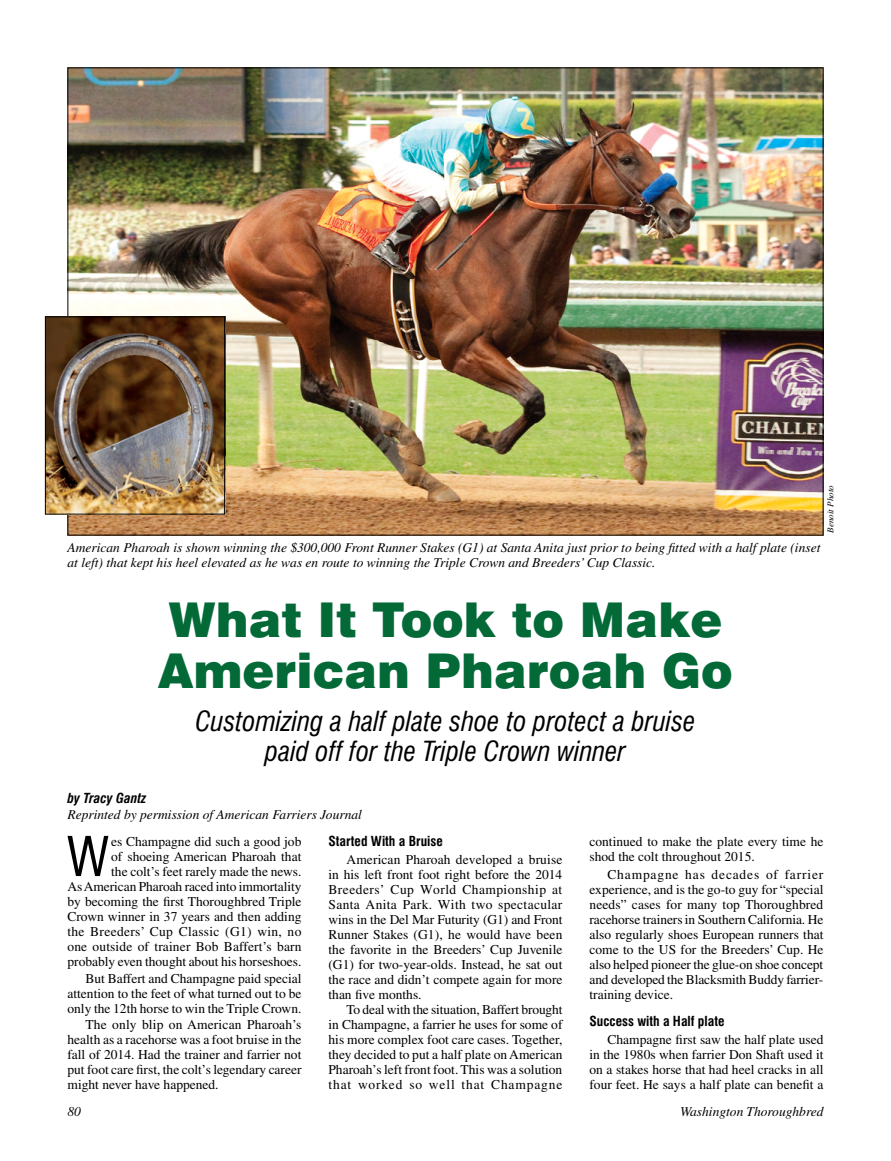
<style>
.page{position:relative;width:891px;height:1161px;background:#fff}
.page>*{position:absolute;margin:0;border:0;box-sizing:border-box;transform-origin:0 0}
.t1{font:condensed 53.4px "Swiss 721 BT";color:#000}
.t2{font:900 48px/51px "Swiss 721 BT";color:#026937}
.t3{font:italic condensed 27px/30px "Swiss 721 BT";color:#000;text-align:center}
.t4{font:13.5px/15px "Times";color:#000;text-align:justify}
.t5{font:italic 13.5px/15px "Times";color:#000}
.t6{font:700 condensed 13.5px "Swiss 721 BT";color:#000}
.t7{font:italic 700 condensed 13.5px "Swiss 721 BT";color:#000}
.t8{font:italic 9px "Times";color:#000}
</style>
<div class="page">
<img style="left:70px;top:70px;width:752px;height:464px">
<img style="left:47px;top:318px;width:176px;height:194px">
<div style="left:45px;top:316px;width:180px;height:198px;border:1px solid #000"></div>
<p class="t8" style="left:826px;top:532px;width:49px;rotate:-90deg">Benoit Photo</p>
<p class="t5" style="left:68px;top:540px;width:754px">American Pharoah is shown winning the $300,000 Front Runner Stakes (G1) at Santa Anita just prior to being fitted with a half plate (inset at left) that kept his heel elevated as he was en route to winning the Triple Crown and Breeders’ Cup Classic.</p>
<h2 class="t2" style="left:158px;top:594px;width:576px">What It Took to Make<br>American Pharoah Go</h2>
<h3 class="t3" style="left:195px;top:707px;width:502px">Customizing a half plate shoe to protect a bruise paid off for the Triple Crown winner</h3>
<p class="t7" style="left:67px;top:790px;width:80px">by Tracy Gantz</p>
<p class="t5" style="left:67px;top:807px;width:296px">Reprinted by permission of American Farriers Journal</p>
<h1 class="t1" style="left:67px;top:825px;width:44px">W</h1>
<p class="t4" style="left:67px;top:834px;width:236px;text-align:right">es Champagne did such a good job<br>of shoeing American Pharoah that<br>the colt’s feet rarely made the news.<br>As American Pharoah raced into immortality by becoming the first Thoroughbred Triple Crown winner in 37 years and then adding the Breeders’ Cup Classic (G1) win, no one outside of trainer Bob Baffert’s barn probably even thought about his horseshoes.</p>
<p class="t4" style="left:67px;top:970px;width:236px;text-indent:18px">But Baffert and Champagne paid special attention to the feet of what turned out to be only the 12th horse to win the Triple Crown.</p>
<p class="t4" style="left:67px;top:1017px;width:236px;text-indent:18px">The only blip on American Pharoah’s health as a racehorse was a foot bruise in the fall of 2014. Had the trainer and farrier not put foot care first, the colt’s legendary career might never have happened.</p>
<p class="t6" style="left:328px;top:833px;width:116px">Started With a Bruise</p>
<p class="t4" style="left:328px;top:852px;width:236px;text-indent:18px">American Pharoah developed a bruise in his left front foot right before the 2014<br>Breeders’ Cup World Championship at Santa Anita Park. With two spectacular wins in the Del Mar Futurity (G1) and Front Runner Stakes (G1), he would have been the favorite in the Breeders’ Cup Juvenile (G1) for two-year-olds. Instead, he sat out the race and didn’t compete again for more than five months.</p>
<p class="t4" style="left:328px;top:1002px;width:236px;text-indent:18px">To deal with the situation, Baffert brought in Champagne, a farrier he uses for some of his more complex foot care cases. Together, they decided to put a half plate on American Pharoah’s left front foot. This was a solution that worked so well that Champagne</p>
<p class="t4" style="left:589px;top:834px;width:236px">continued to make the plate every time he shod the colt throughout 2015.</p>
<p class="t4" style="left:589px;top:867px;width:236px;text-indent:18px">Champagne has decades of farrier experience, and is the go-to guy for “special needs” cases for many top Thoroughbred racehorse trainers in Southern California. He also regularly shoes European runners that come to the US for the Breeders’ Cup. He also helped pioneer the glue-on shoe concept and developed the Blacksmith Buddy farrier&shy;training device.</p>
<p class="t6" style="left:589px;top:1013px;width:136px">Success with a Half plate</p>
<p class="t4" style="left:589px;top:1032px;width:236px;text-indent:18px">Champagne first saw the half plate used in the 1980s when farrier Don Shaft used it on a stakes horse that had heel cracks in all four feet. He says a half plate can benefit a</p>
<p class="t5" style="left:68px;top:1104px;width:15px">80</p>
<p class="t5" style="left:680px;top:1104px;width:145px">Washington Thoroughbred</p>
</div>
